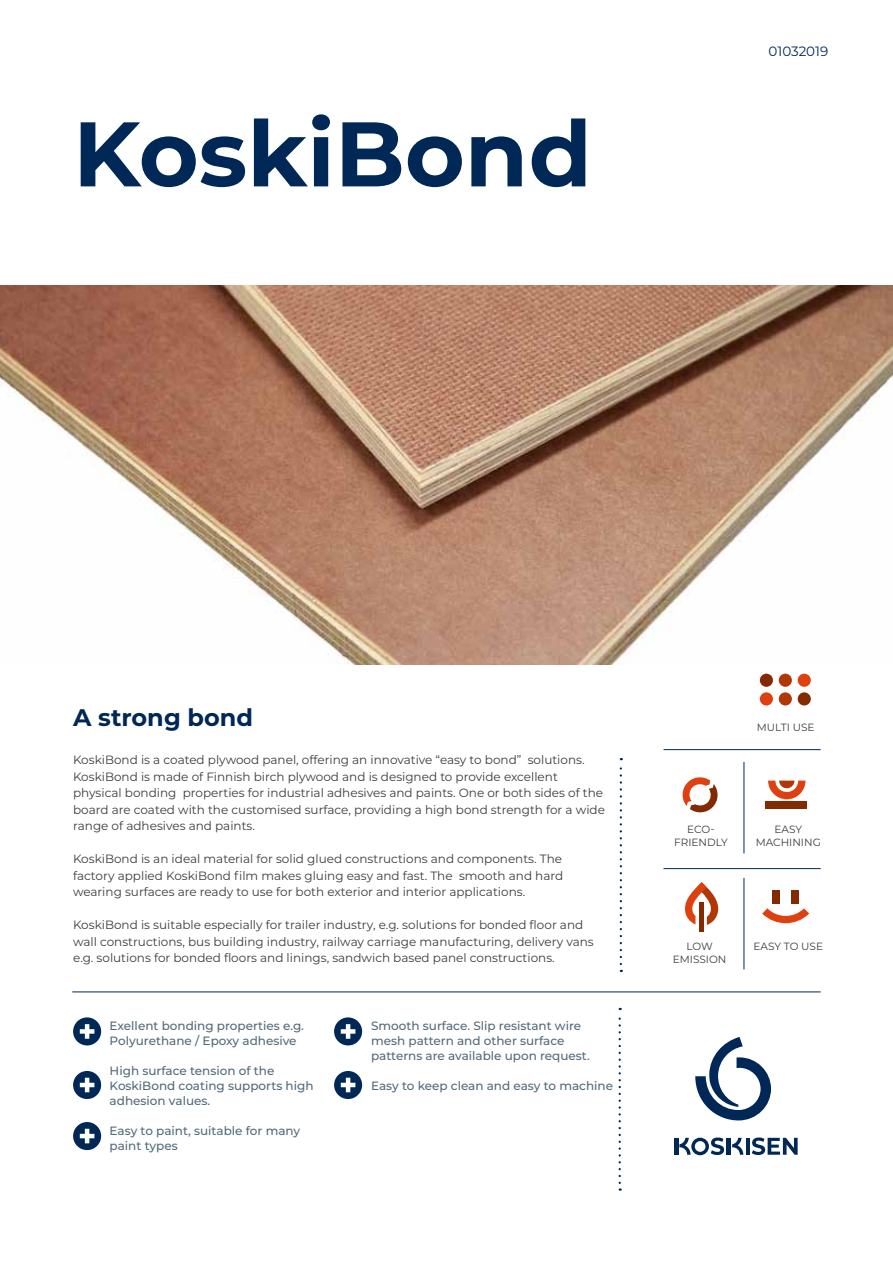
<style>
.page{position:relative;width:893px;height:1263px;background:#fff}
.page>*{position:absolute;margin:0;border:0;box-sizing:border-box;transform-origin:0 0}
.t1{font:700 91.5px "Montserrat";color:#002856}
.t2{font:700 24px "Montserrat";color:#002856}
.t3{font:13.5px "Montserrat";color:#002856}
.t4{font:12px/16.5px "Montserrat";color:#3c3c3b}
.t5{font:500 12px/15px "Montserrat";color:#516a79}
.t6{font:10.5px/13.5px "Montserrat";color:#3c3c3b;text-align:center}
</style>
<div class="page">
<img style="left:0;top:286px;width:893px;height:378px">
<hr style="left:746px;top:1138px;width:3px;height:17px;background:#002856">
<hr style="left:674px;top:1138px;width:4px;height:17px;background:#002856">
<hr style="left:727px;top:1138px;width:4px;height:17px;background:#002856">
<svg style="left:752px;top:1137px;width:46px;height:18px"></svg>
<svg style="left:679px;top:1137px;width:45px;height:18px"></svg>
<svg style="left:732px;top:1138px;width:11px;height:17px"></svg>
<svg style="left:695px;top:1037px;width:76px;height:83px"></svg>
<svg style="left:620px;top:758px;width:2px;height:206px"></svg>
<svg style="left:619px;top:1008px;width:2px;height:183px"></svg>
<hr style="left:72px;top:991px;width:749px;height:1px;background:#002856">
<hr style="left:663px;top:868px;width:158px;height:1px;background:#002856">
<hr style="left:663px;top:749px;width:158px;height:1px;background:#002856">
<hr style="left:744px;top:762px;width:1px;height:91px;background:#002856">
<hr style="left:744px;top:878px;width:1px;height:91px;background:#002856">
<div style="left:73px;top:1017px;width:28px;height:28px;background:#002856;border-radius:50%"></div>
<svg style="left:85px;top:1024px;width:4px;height:15px"></svg>
<div style="left:80px;top:1029px;width:14px;height:5px;background:#fff"></div>
<div style="left:334px;top:1017px;width:28px;height:28px;background:#002856;border-radius:50%"></div>
<svg style="left:346px;top:1024px;width:4px;height:15px"></svg>
<div style="left:341px;top:1029px;width:14px;height:5px;background:#fff"></div>
<svg style="left:73px;top:1071px;width:28px;height:28px"></svg>
<hr style="left:85px;top:1078px;width:4px;height:14px;background:#fff">
<hr style="left:80px;top:1083px;width:14px;height:4px;background:#fff">
<svg style="left:334px;top:1071px;width:28px;height:28px"></svg>
<hr style="left:346px;top:1078px;width:4px;height:14px;background:#fff">
<hr style="left:341px;top:1083px;width:14px;height:4px;background:#fff">
<svg style="left:73px;top:1122px;width:28px;height:28px"></svg>
<hr style="left:85px;top:1129px;width:4px;height:14px;background:#fff">
<hr style="left:80px;top:1134px;width:14px;height:4px;background:#fff">
<svg style="left:682px;top:777px;width:36px;height:36px"></svg>
<div style="left:766px;top:801px;width:41px;height:7px;background:#832a00"></div>
<svg style="left:768px;top:781px;width:37px;height:18px"></svg>
<hr style="left:699px;top:902px;width:4px;height:30px;background:#832a00">
<svg style="left:685px;top:882px;width:33px;height:43px"></svg>
<div style="left:773px;top:890px;width:7px;height:14px;background:#832a00"></div>
<div style="left:791px;top:890px;width:8px;height:14px;background:#832a00"></div>
<svg style="left:762px;top:908px;width:47px;height:15px"></svg>
<div style="left:760px;top:674px;width:13px;height:13px;background:#832a00;border-radius:50%"></div>
<div style="left:798px;top:692px;width:13px;height:13px;background:#832a00;border-radius:50%"></div>
<div style="left:779px;top:674px;width:13px;height:13px;background:#b13707;border-radius:50%"></div>
<div style="left:779px;top:692px;width:13px;height:13px;background:#b13707;border-radius:50%"></div>
<div style="left:798px;top:674px;width:13px;height:13px;background:#de410f;border-radius:50%"></div>
<div style="left:760px;top:692px;width:13px;height:13px;background:#de410f;border-radius:50%"></div>
<h1 class="t1" style="left:73px;top:88px;width:520px">KoskiBond</h1>
<p class="t3" style="left:769px;top:42px;width:61px">01032019</p>
<h2 class="t2" style="left:73px;top:700px;width:182px">A strong bond</h2>
<p class="t4" style="left:73px;top:751px;width:533px">KoskiBond is a coated plywood panel, offering an innovative “easy to bond” solutions.<br>KoskiBond is made of Finnish birch plywood and is designed to provide excellent physical bonding properties for industrial adhesives and paints. One or both sides of the board are coated with the customised surface, providing a high bond strength for a wide range of adhesives and paints.</p>
<p class="t4" style="left:73px;top:850px;width:492px;text-align:justify">KoskiBond is an ideal material for solid glued constructions and components. The factory applied KoskiBond film makes gluing easy and fast. The smooth and hard wearing surfaces are ready to use for both exterior and interior applications.</p>
<p class="t4" style="left:73px;top:916px;width:522px">KoskiBond is suitable especially for trailer industry, e.g. solutions for bonded floor and wall constructions, bus building industry, railway carriage manufacturing, delivery vans e.g. solutions for bonded floors and linings, sandwich based panel constructions.</p>
<p class="t5" style="left:110px;top:1018px;width:196px">Exellent bonding properties e.g.<br>Polyurethane / Epoxy adhesive</p>
<p class="t5" style="left:110px;top:1063px;width:205px">High surface tension of the<br>KoskiBond coating supports high adhesion values.</p>
<p class="t5" style="left:110px;top:1123px;width:192px">Easy to paint, suitable for many paint types</p>
<p class="t5" style="left:371px;top:1018px;width:220px">Smooth surface. Slip resistant wire mesh pattern and other surface patterns are available upon request.</p>
<p class="t5" style="left:371px;top:1078px;width:243px">Easy to keep clean and easy to machine</p>
<p class="t6" style="left:757px;top:720px;width:59px">MULTI USE</p>
<p class="t6" style="left:674px;top:822px;width:55px">ECO-<br>FRIENDLY</p>
<p class="t6" style="left:756px;top:822px;width:67px">EASY<br>MACHINING</p>
<p class="t6" style="left:673px;top:939px;width:55px">LOW<br>EMISSION</p>
<p class="t6" style="left:753px;top:939px;width:71px">EASY TO USE</p>
</div>
